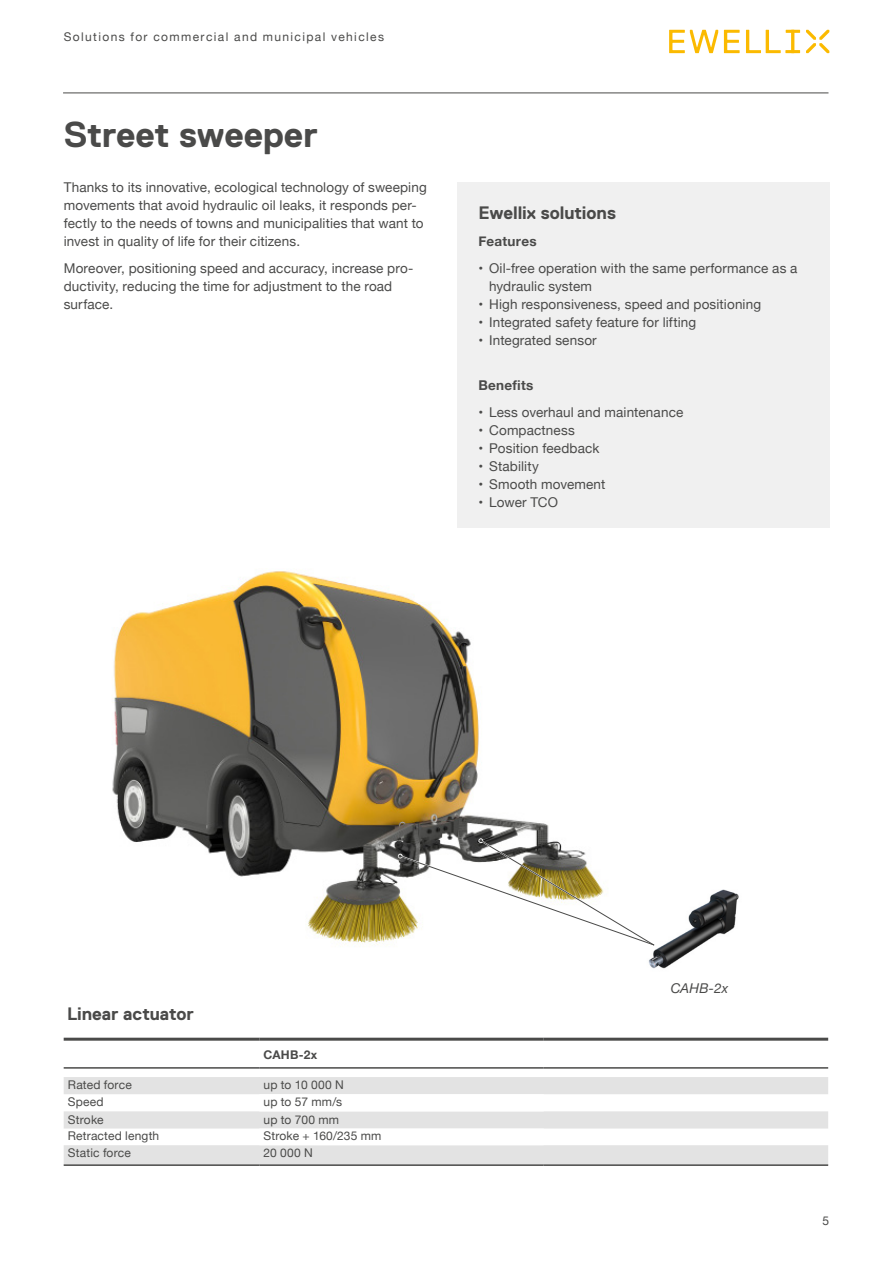
<style>
.page{position:relative;width:893px;height:1263px;background:#fff}
.page>*{position:absolute;margin:0;border:0;box-sizing:border-box;transform-origin:0 0}
.t1{font:700 36px "Replica Std";letter-spacing:-.01em;color:#4a4a49}
.t2{font:700 18px "Replica Std";letter-spacing:-.005em;color:#4a4a49}
.t3{font:13.5px/18px "Helvetica Neue";letter-spacing:.01em;color:#4a4a49}
.t4{font:700 13.5px "Helvetica Neue";letter-spacing:.02em;color:#4a4a49}
.t5{font:italic 13.5px "Helvetica Neue";letter-spacing:.015em;color:#4a4a49}
.t6{font:12px "Helvetica Neue";letter-spacing:.015em;color:#4a4a49}
.t7{font:12px "Helvetica Neue";letter-spacing:.115em;color:#4a4a49}
.t8{font:700 12px "Helvetica Neue";letter-spacing:.02em;color:#4a4a49}
</style>
<div class="page">
<hr style="left:63px;top:93px;width:765px;height:1px;background:#4a4a49">
<svg style="left:669px;top:30px;width:131px;height:23px"></svg>
<svg style="left:806px;top:30px;width:23px;height:23px"></svg>
<img style="left:648px;top:889px;width:91px;height:80px">
<img style="left:112px;top:571px;width:437px;height:376px">
<div style="left:457px;top:183px;width:372px;height:345px;background:#f0f0f0"></div>
<svg style="left:64px;top:1077px;width:764px;height:87px;fill:#e3e3e3"></svg>
<svg style="left:259px;top:1094px;width:285px;height:51px"></svg>
<hr style="left:64px;top:1038px;width:195px;height:3px;background:#4a4a49">
<hr style="left:259px;top:1038px;width:285px;height:3px;background:#4a4a49">
<hr style="left:544px;top:1038px;width:284px;height:3px;background:#4a4a49">
<hr style="left:64px;top:1067px;width:195px;height:2px;background:#4a4a49">
<hr style="left:259px;top:1067px;width:285px;height:2px;background:#4a4a49">
<hr style="left:544px;top:1067px;width:284px;height:2px;background:#4a4a49">
<hr style="left:64px;top:1164px;width:195px;height:2px;background:#4a4a49">
<hr style="left:259px;top:1164px;width:285px;height:2px;background:#4a4a49">
<hr style="left:544px;top:1164px;width:284px;height:2px;background:#4a4a49">
<svg style="left:398px;top:838px;width:258px;height:109px"></svg>
<p class="t7" style="left:64px;top:28px;width:322px">Solutions for commercial and municipal vehicles</p>
<h1 class="t1" style="left:64px;top:114px;width:256px">Street sweeper</h1>
<p class="t3" style="left:64px;top:178px;width:365px">Thanks to its innovative, ecological technology of sweeping movements that avoid hydraulic oil leaks, it responds per&shy;fectly to the needs of towns and municipalities that want to invest in quality of life for their citizens.</p>
<p class="t3" style="left:64px;top:259px;width:351px">Moreover, positioning speed and accuracy, increase pro&shy;ductivity, reducing the time for adjustment to the road surface.</p>
<h2 class="t2" style="left:479px;top:202px;width:139px">Ewellix solutions</h2>
<p class="t4" style="left:479px;top:230px;width:60px">Features</p>
<p class="t3" style="left:489px;top:260px;width:310px;text-indent:-11px">• Oil-free operation with the same performance as a hydraulic system</p>
<p class="t3" style="left:479px;top:296px;width:284px">• High responsiveness, speed and positioning</p>
<p class="t3" style="left:479px;top:314px;width:219px">• Integrated safety feature for lifting</p>
<p class="t3" style="left:479px;top:332px;width:120px">• Integrated sensor</p>
<p class="t4" style="left:479px;top:374px;width:56px">Benefits</p>
<p class="t3" style="left:479px;top:404px;width:206px">• Less overhaul and maintenance</p>
<p class="t3" style="left:479px;top:422px;width:98px">• Compactness</p>
<p class="t3" style="left:479px;top:439px;width:122px">• Position feedback</p>
<p class="t3" style="left:479px;top:457px;width:62px">• Stability</p>
<p class="t3" style="left:479px;top:475px;width:128px">• Smooth movement</p>
<p class="t3" style="left:479px;top:493px;width:81px">• Lower TCO</p>
<h2 class="t2" style="left:67px;top:1003px;width:128px">Linear actuator</h2>
<p class="t8" style="left:264px;top:1046px;width:55px">CAHB-2x</p>
<p class="t6" style="left:68px;top:1076px;width:65px">Rated force</p>
<p class="t6" style="left:264px;top:1076px;width:82px">up to 10 000 N</p>
<p class="t6" style="left:68px;top:1093px;width:37px">Speed</p>
<p class="t6" style="left:264px;top:1093px;width:80px">up to 57 mm/s</p>
<p class="t6" style="left:68px;top:1110px;width:37px">Stroke</p>
<p class="t6" style="left:264px;top:1110px;width:77px">up to 700 mm</p>
<p class="t6" style="left:68px;top:1127px;width:93px">Retracted length</p>
<p class="t6" style="left:264px;top:1127px;width:119px">Stroke + 160/235 mm</p>
<p class="t6" style="left:68px;top:1144px;width:65px">Static force</p>
<p class="t6" style="left:264px;top:1144px;width:51px">20 000 N</p>
<p class="t5" style="left:671px;top:978px;width:59px">CAHB-2x</p>
<p class="t6" style="left:822px;top:1212px;width:8px">5</p>
</div>
